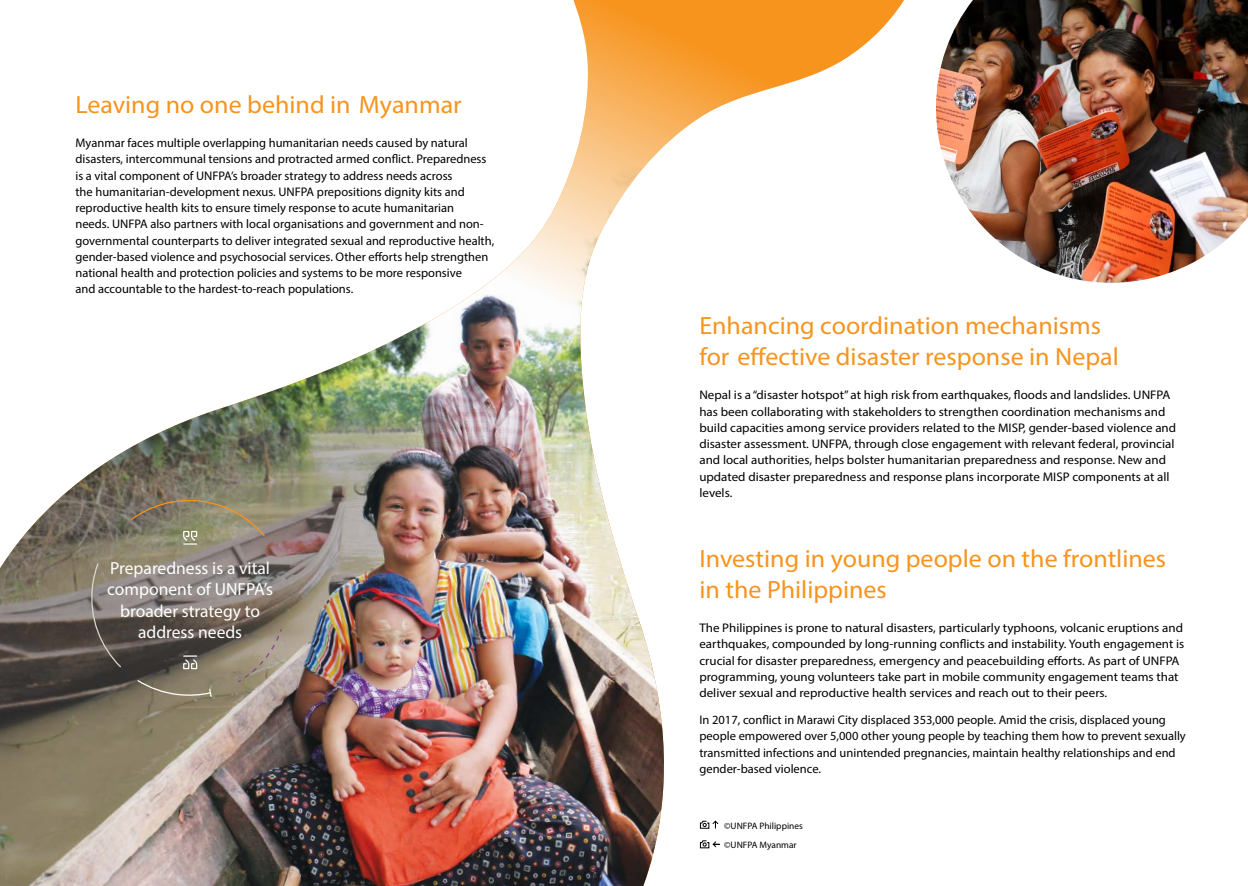
<style>
.page{position:relative;width:1248px;height:886px;background:#fff}
.page>*{position:absolute;margin:0;border:0;box-sizing:border-box;transform-origin:0 0}
.t1{font:25px/31.2px "Myriad Pro";color:#f7941e;scale:1.04 1}
.t2{font:17.5px/21.2px "Myriad Pro";color:#fff;text-align:center}
.t3{font:12.5px/16.2px "Myriad Pro";color:#000}
.t4{font:12.5px/16.2px "Myriad Pro";color:#000;scale:1.04 1}
.t5{font:9.38px/19.6px "Myriad Pro";color:#000}
</style>
<div class="page">
<img style="left:0;top:0;width:904px;height:886px">
<svg style="left:237px;top:627px;width:46px;height:56px;background:#998e7d"></svg>
<svg style="left:130px;top:498px;width:136px;height:47px;background:#8e886f"></svg>
<svg style="left:89px;top:562px;width:33px;height:107px;background:#736c64"></svg>
<svg style="left:136px;top:679px;width:76px;height:18px"></svg>
<svg style="left:699px;top:820px;width:20px;height:9px"></svg>
<svg style="left:699px;top:840px;width:20px;height:8px"></svg>
<svg style="left:182px;top:655px;width:16px;height:15px"></svg>
<img style="left:936px;top:0;width:311px;height:283px">
<h1 class="t1" style="left:75px;top:89px;width:373px">Leaving no one behind in Myanmar</h1>
<p class="t3" style="left:75px;top:135px;width:420px">Myanmar faces multiple overlapping humanitarian needs caused by natural disasters, intercommunal tensions and protracted armed conflict. Preparedness is a vital component of UNFPA’s broader strategy to address needs across<br>the humanitarian-development nexus. UNFPA prepositions dignity kits and reproductive health kits to ensure timely response to acute humanitarian<br>needs. UNFPA also partners with local organisations and government and non&shy;governmental counterparts to deliver integrated sexual and reproductive health, gender-based violence and psychosocial services. Other efforts help strengthen national health and protection policies and systems to be more responsive<br>and accountable to the hardest-to-reach populations.</p>
<h2 class="t2" style="left:107px;top:557px;width:167px">Preparedness is a vital component of UNFPA’s broader strategy to address needs</h2>
<h1 class="t1" style="left:699px;top:310px;width:405px">Enhancing coordination mechanisms for effective disaster response in Nepal</h1>
<p class="t4" style="left:699px;top:387px;width:460px">Nepal is a “disaster hotspot” at high risk from earthquakes, floods and landslides. UNFPA has been collaborating with stakeholders to strengthen coordination mechanisms and build capacities among service providers related to the MISP, gender-based violence and disaster assessment. UNFPA, through close engagement with relevant federal, provincial and local authorities, helps bolster humanitarian preparedness and response. New and updated disaster preparedness and response plans incorporate MISP components at all levels.</p>
<h1 class="t1" style="left:699px;top:543px;width:450px">Investing in young people on the frontlines in the Philippines</h1>
<p class="t4" style="left:699px;top:620px;width:467px">The Philippines is prone to natural disasters, particularly typhoons, volcanic eruptions and earthquakes, compounded by long-running conflicts and instability. Youth engagement is crucial for disaster preparedness, emergency and peacebuilding efforts. As part of UNFPA programming, young volunteers take part in mobile community engagement teams that deliver sexual and reproductive health services and reach out to their peers.</p>
<p class="t3" style="left:699px;top:711px;width:488px">In 2017, conflict in Marawi City displaced 353,000 people. Amid the crisis, displaced young people empowered over 5,000 other young people by teaching them how to prevent sexually transmitted infections and unintended pregnancies, maintain healthy relationships and end gender-based violence.</p>
<p class="t5" style="left:724px;top:815px;width:80px">©UNFPA Philippines ©UNFPA Myanmar</p>
</div>
